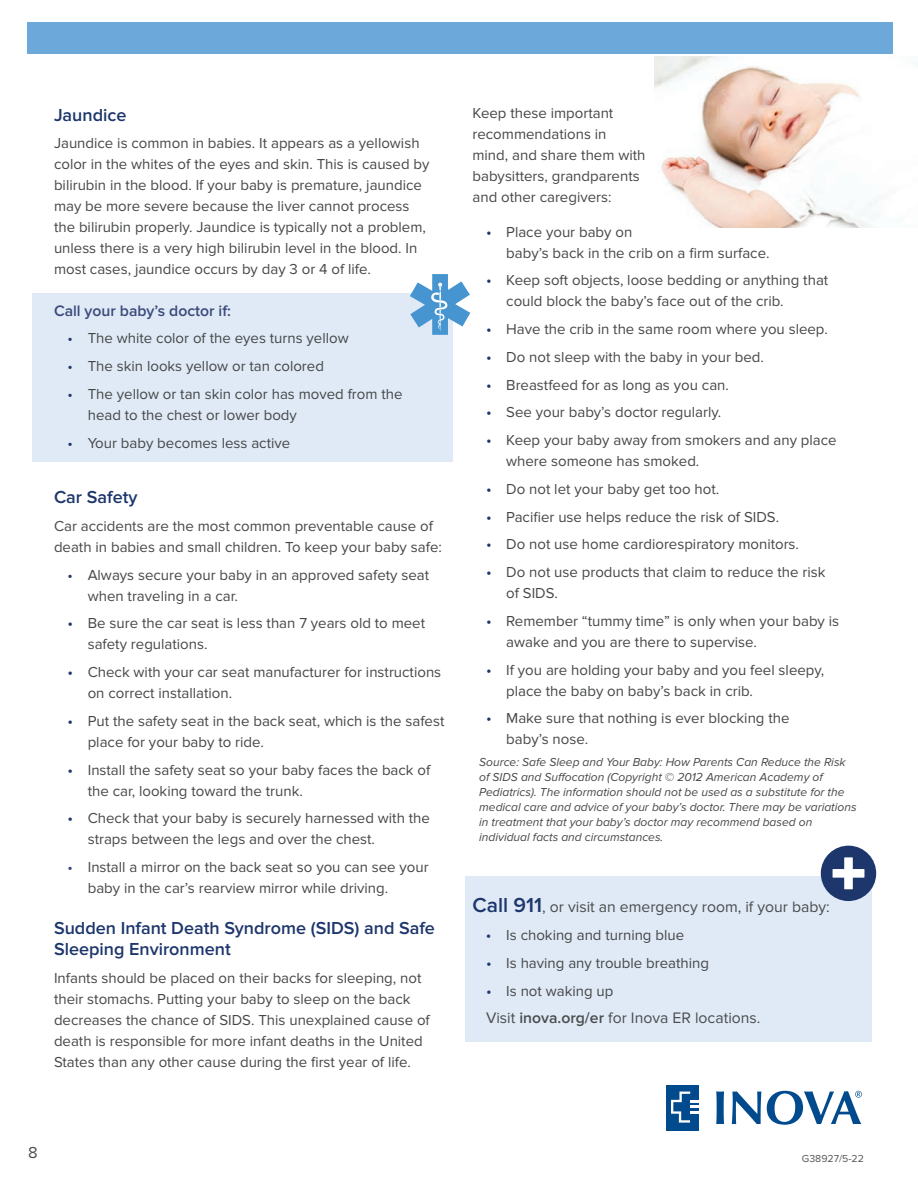
<style>
.page{position:relative;width:918px;height:1188px;background:#fff}
.page>*{position:absolute;margin:0;border:0;box-sizing:border-box;transform-origin:0 0}
.t1{font:600 18px/21px "Proxima Nova";color:#1d366c}
.t2{font:16.5px "Proxima Nova";color:#4e4f50}
.t3{font:15.75px "Proxima Nova";color:#4b4c4d}
.t4{font:600 15.75px "Proxima Nova";color:#3b497a}
.t5{font:15px/21px "Proxima Nova";color:#464748}
.t6{font:italic 12px/15px "Proxima Nova";color:#464748}
.t7{font:10.5px "Proxima Nova";color:#55565a}
.s1{color:#1d366c}
.s2{font-size:15.75px;color:#1d366c}
.s3{color:#384677}
.s4{font-weight:600;font-size:21px;color:#1d366c}
.s5{font-weight:600}
</style>
<div class="page">
<div style="left:465px;top:876px;width:407px;height:165px;background:#dfeaf6"></div>
<div style="left:33px;top:294px;width:420px;height:168px;background:#dfeaf6"></div>
<div style="left:27px;top:22px;width:865px;height:32px;background:#6ca8da"></div>
<img style="left:654px;top:56px;width:223px;height:172px">
<svg style="left:410px;top:274px;width:60px;height:61px"></svg>
<div style="left:667px;top:1085px;width:32px;height:46px;background:#004a8d"></div>
<svg style="left:671px;top:1092px;width:28px;height:31px"></svg>
<svg style="left:716px;top:1091px;width:8px;height:33px"></svg>
<svg style="left:732px;top:1091px;width:29px;height:33px"></svg>
<svg style="left:767px;top:1091px;width:95px;height:34px"></svg>
<svg style="left:820px;top:845px;width:57px;height:56px"></svg>
<p class="t1" style="left:54px;top:104px;width:74px">Jaundice</p>
<p class="t5" style="left:54px;top:133px;width:377px">Jaundice is common in babies. It appears as a yellowish color in the whites of the eyes and skin. This is caused by bilirubin in the blood. If your baby is premature, jaundice may be more severe because the liver cannot process the bilirubin properly. Jaundice is typically not a problem, unless there is a very high bilirubin level in the blood. In most cases, jaundice occurs by day 3 or 4 of life.</p>
<p class="t4" style="left:54px;top:301px;width:179px">Call your baby’s doctor if:</p>
<p class="t5" style="left:67px;top:328px;width:283px"><span class="s1">•</span> The white color of the eyes turns yellow</p>
<p class="t5" style="left:67px;top:356px;width:258px"><span class="s1">•</span> The skin looks yellow or tan colored</p>
<p class="t5" style="left:88px;top:384px;width:316px;text-indent:-20px"><span class="s1">•</span> The yellow or tan skin color has moved from the head to the chest or lower body</p>
<p class="t5" style="left:67px;top:432px;width:224px"><span class="s1">•</span> Your baby becomes less active</p>
<p class="t1" style="left:54px;top:487px;width:85px">Car Safety</p>
<p class="t5" style="left:54px;top:516px;width:389px">Car accidents are the most common preventable cause of death in babies and small children. To keep your baby safe:</p>
<p class="t5" style="left:88px;top:564px;width:343px;text-indent:-20px"><span class="s1">•</span> Always secure your baby in an approved safety seat when traveling in a car.</p>
<p class="t5" style="left:88px;top:613px;width:339px;text-indent:-20px"><span class="s2">•</span> Be sure the car seat is less than 7 years old to meet safety regulations.</p>
<p class="t5" style="left:88px;top:662px;width:355px;text-indent:-20px"><span class="s2">•</span> Check with your car seat manufacturer for instructions on correct installation.</p>
<p class="t5" style="left:88px;top:711px;width:358px;text-indent:-20px"><span class="s2">•</span> Put the safety seat in the back seat, which is the safest place for your baby to ride.</p>
<p class="t5" style="left:88px;top:759px;width:344px;text-indent:-20px"><span class="s2">•</span> Install the safety seat so your baby faces the back of the car, looking toward the trunk.</p>
<p class="t5" style="left:88px;top:808px;width:344px;text-indent:-20px"><span class="s2">•</span> Check that your baby is securely harnessed with the straps between the legs and over the chest.</p>
<p class="t5" style="left:88px;top:857px;width:343px;text-indent:-20px"><span class="s3">•</span> Install a mirror on the back seat so you can see your baby in the car’s rearview mirror while driving.</p>
<p class="t1" style="left:54px;top:918px;width:383px">Sudden Infant Death Syndrome (SIDS) and Safe<br>Sleeping Environment</p>
<p class="t5" style="left:54px;top:968px;width:377px">Infants should be placed on their backs for sleeping, not their stomachs. Putting your baby to sleep on the back decreases the chance of SIDS. This unexplained cause of death is responsible for more infant deaths in the United States than any other cause during the first year of life.</p>
<p class="t5" style="left:472px;top:103px;width:174px">Keep these important recommendations in mind, and share them with babysitters, grandparents and other caregivers:</p>
<p class="t5" style="left:506px;top:221px;width:265px;text-indent:-20px"><span class="s2">•</span> Place your baby on<br>baby’s back in the crib on a firm surface.</p>
<p class="t5" style="left:506px;top:270px;width:324px;text-indent:-20px"><span class="s2">•</span> Keep soft objects, loose bedding or anything that could block the baby’s face out of the crib.</p>
<p class="t5" style="left:486px;top:319px;width:343px"><span class="s2">•</span> Have the crib in the same room where you sleep.</p>
<p class="t5" style="left:486px;top:347px;width:280px"><span class="s2">•</span> Do not sleep with the baby in your bed.</p>
<p class="t5" style="left:486px;top:374px;width:244px"><span class="s2">•</span> Breastfeed for as long as you can.</p>
<p class="t5" style="left:486px;top:402px;width:237px"><span class="s2">•</span> See your baby’s doctor regularly.</p>
<p class="t5" style="left:506px;top:430px;width:332px;text-indent:-20px"><span class="s2">•</span> Keep your baby away from smokers and any place where someone has smoked.</p>
<p class="t5" style="left:486px;top:479px;width:235px"><span class="s2">•</span> Do not let your baby get too hot.</p>
<p class="t5" style="left:486px;top:506px;width:295px"><span class="s2">•</span> Pacifier use helps reduce the risk of SIDS.</p>
<p class="t5" style="left:486px;top:534px;width:315px"><span class="s2">•</span> Do not use home cardiorespiratory monitors.</p>
<p class="t5" style="left:506px;top:562px;width:321px;text-indent:-20px"><span class="s2">•</span> Do not use products that claim to reduce the risk of SIDS.</p>
<p class="t5" style="left:506px;top:611px;width:334px;text-indent:-20px"><span class="s2">•</span> Remember “tummy time” is only when your baby is awake and you are there to supervise.</p>
<p class="t5" style="left:506px;top:659px;width:320px;text-indent:-20px"><span class="s2">•</span> If you are holding your baby and you feel sleepy, place the baby on baby’s back in crib.</p>
<p class="t5" style="left:506px;top:708px;width:285px;text-indent:-20px"><span class="s2">•</span> Make sure that nothing is ever blocking the baby’s nose.</p>
<p class="t6" style="left:479px;top:755px;width:379px">Source: Safe Sleep and Your Baby: How Parents Can Reduce the Risk of SIDS and Suffocation (Copyright © 2012 American Academy of Pediatrics). The information should not be used as a substitute for the medical care and advice of your baby’s doctor. There may be variations in treatment that your baby’s doctor may recommend based on individual facts and circumstances.</p>
<p class="t3" style="left:472px;top:898px;width:359px"><span class="s4">Call 911</span>, or visit an emergency room, if your baby:</p>
<p class="t5" style="left:486px;top:925px;width:200px"><span class="s2">•</span> Is choking and turning blue</p>
<p class="t5" style="left:486px;top:953px;width:225px"><span class="s2">•</span> Is having any trouble breathing</p>
<p class="t5" style="left:486px;top:980px;width:129px"><span class="s2">•</span> Is not waking up</p>
<p class="t3" style="left:486px;top:1009px;width:276px">Visit <span class="s5">inova.org/er</span> for Inova ER locations.</p>
<p class="t2" style="left:28px;top:1143px;width:11px">8</p>
<p class="t7" style="left:802px;top:1152px;width:64px">G38927/5-22</p>
</div>
